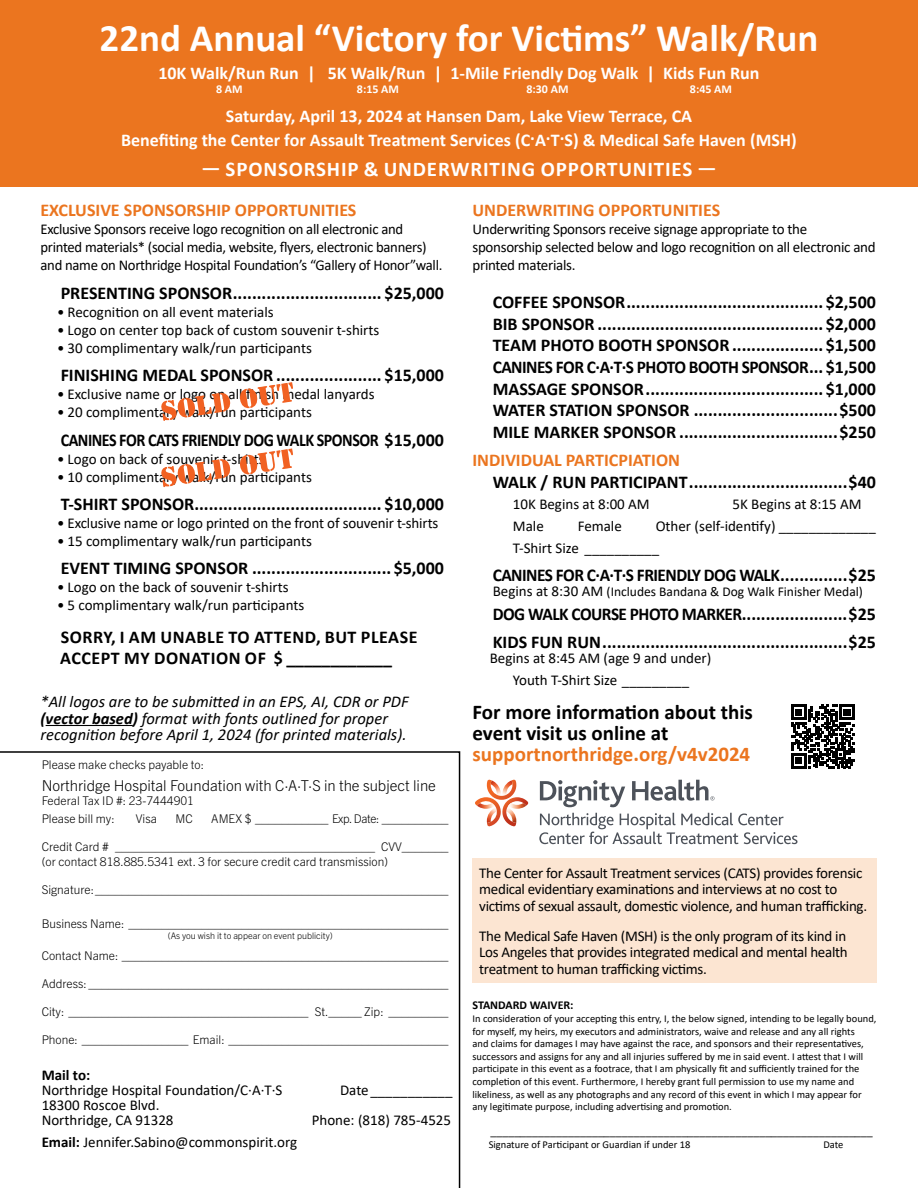
<style>
.page{position:relative;width:918px;height:1188px;background:#fff}
.page>*{position:absolute;margin:0;border:0;box-sizing:border-box;transform-origin:0 0}
.t1{font:700 39px "Calibri";color:#fff}
.t2{font:700 21px/21px "Calibri";color:#000}
.t3{font:700 21px "Calibri";letter-spacing:.04em;color:#fff}
.t4{font:700 21px "Calibri";color:#eb751f}
.t5{font:700 18px/21.6px "Calibri";color:#000;text-align:justify}
.t6{font:700 18px/23.7px "Calibri";color:#fff;text-align:center}
.t7{font:700 18px/28.3px "Calibri";letter-spacing:-.03em;color:#000;scale:.96 1}
.t8{font:700 18px "Calibri";color:#eb751f}
.t9{font:700 18px/21px "Calibri";letter-spacing:.03em;color:#000}
.t10{font:700 18px "Calibri";letter-spacing:-.03em;color:#000;scale:.89 1}
.t11{font:italic 16.5px/16.5px "Calibri";color:#000}
.t12{font:15px/18px "Calibri";letter-spacing:-.01em;color:#000}
.t13{font:300 15px "Trade Gothic Next LT Pro";color:#000}
.t14{font:700 15px "Calibri";color:#000}
.t15{font:13.5px "Calibri";color:#000}
.t16{font:300 12px/18px "Trade Gothic Next LT Pro";color:#000}
.t17{font:12px "Calibri";color:#000}
.t18{font:300 12px "Trade Gothic Next LT Pro";letter-spacing:-.03em;color:#000}
.t19{font:700 12px "Calibri";color:#fff}
.t20{font:700 12px "Calibri";color:#000}
.t21{font:10.5px/12.6px "Calibri";color:#000}
.t22{font:300 9px "Trade Gothic Next LT Pro";color:#000}
.s1{font-weight:700}
.s2{font-size:15px}
</style>
<div class="page">
<div style="left:0;top:0;width:918px;height:187px;background:#eb751f"></div>
<hr style="left:46px;top:725px;width:87px;height:1px;background:#000">
<img style="left:475px;top:797px;width:53px;height:30px">
<img style="left:487px;top:779px;width:29px;height:21px">
<img style="left:508px;top:803px;width:18px;height:6px">
<svg style="left:540px;top:780px;width:85px;height:27px"></svg>
<svg style="left:539px;top:813px;width:259px;height:31px"></svg>
<svg style="left:632px;top:780px;width:82px;height:21px"></svg>
<div style="left:472px;top:858px;width:406px;height:124px;background:#fce5d2"></div>
<svg style="left:0;top:751px;width:460px;height:437px"></svg>
<svg style="left:791px;top:705px;width:64px;height:63px"></svg>
<svg style="left:161px;top:393px;width:70px;height:28px"></svg>
<svg style="left:239px;top:382px;width:54px;height:27px"></svg>
<svg style="left:161px;top:459px;width:70px;height:28px"></svg>
<svg style="left:239px;top:448px;width:54px;height:27px"></svg>
<h1 class="t1" style="left:100px;top:10px;width:720px">22nd Annual “Victory for Victims” Walk/Run</h1>
<p class="t6" style="left:158px;top:61px;width:603px">10K Walk/Run Run | 5K Walk/Run | 1-Mile Friendly Dog Walk | Kids Fun Run</p>
<p class="t19" style="left:216px;top:81px;width:28px">8 AM</p>
<p class="t19" style="left:357px;top:81px;width:44px">8:15 AM</p>
<p class="t19" style="left:526px;top:81px;width:44px">8:30 AM</p>
<p class="t19" style="left:690px;top:81px;width:44px">8:45 AM</p>
<p class="t6" style="left:121px;top:104px;width:677px">Saturday, April 13, 2024 at Hansen Dam, Lake View Terrace, CA<br>Benefiting the Center for Assault Treatment Services (C∙A∙T∙S) &amp; Medical Safe Haven (MSH)</p>
<h2 class="t3" style="left:201px;top:154px;width:517px">— SPONSORSHIP &amp; UNDERWRITING OPPORTUNITIES —</h2>
<p class="t8" style="left:40px;top:198px;width:318px">EXCLUSIVE SPONSORSHIP OPPORTUNITIES</p>
<p class="t12" style="left:40px;top:220px;width:403px">Exclusive Sponsors receive logo recognition on all electronic and printed materials* (social media, website, flyers, electronic banners) and name on Northridge Hospital Foundation’s “Gallery of Honor”wall.</p>
<p class="t5" style="left:61px;top:282px;width:385px">PRESENTING SPONSOR............................... $25,000</p>
<p class="t12" style="left:57px;top:302px;width:218px">• Recognition on all event materials</p>
<p class="t12" style="left:57px;top:320px;width:324px">• Logo on center top back of custom souvenir t-shirts</p>
<p class="t12" style="left:57px;top:338px;width:256px">• 30 complimentary walk/run participants</p>
<p class="t5" style="left:61px;top:364px;width:385px">FINISHING MEDAL SPONSOR ...................... $15,000</p>
<p class="t12" style="left:57px;top:385px;width:319px">• Exclusive name or logo on all finish medal lanyards</p>
<p class="t12" style="left:57px;top:403px;width:256px">• 20 complimentary walk/run participants</p>
<p class="t10" style="left:61px;top:427px;width:432px">CANINES FOR CATS FRIENDLY DOG WALK SPONSOR $15,000</p>
<p class="t12" style="left:57px;top:449px;width:209px">• Logo on back of souvenir t-shirts</p>
<p class="t12" style="left:57px;top:467px;width:256px">• 10 complimentary walk/run participants</p>
<p class="t5" style="left:61px;top:493px;width:385px">T-SHIRT SPONSOR....................................... $10,000</p>
<p class="t12" style="left:57px;top:514px;width:383px">• Exclusive name or logo printed on the front of souvenir t-shirts</p>
<p class="t12" style="left:57px;top:532px;width:256px">• 15 complimentary walk/run participants</p>
<p class="t5" style="left:61px;top:557px;width:385px">EVENT TIMING SPONSOR ............................. $5,000</p>
<p class="t12" style="left:57px;top:578px;width:233px">• Logo on the back of souvenir t-shirts</p>
<p class="t12" style="left:57px;top:596px;width:249px">• 5 complimentary walk/run participants</p>
<p class="t9" style="left:60px;top:626px;width:359px">SORRY, I AM UNABLE TO ATTEND, BUT PLEASE<br>ACCEPT MY DONATION OF $ ____________</p>
<p class="t11" style="left:40px;top:693px;width:370px">*All logos are to be submitted in an EPS, AI, CDR or PDF <span class="s1">(vector based)</span> format with fonts outlined for proper recognition before April 1, 2024 (for printed materials).</p>
<p class="t8" style="left:472px;top:198px;width:249px">UNDERWRITING OPPORTUNITIES</p>
<p class="t12" style="left:472px;top:220px;width:405px">Underwriting Sponsors receive signage appropriate to the sponsorship selected below and logo recognition on all electronic and printed materials.</p>
<p class="t5" style="left:493px;top:291px;width:385px">COFFEE SPONSOR.........................................$2,500<br>BIB SPONSOR ............................................... $2,000<br>TEAM PHOTO BOOTH SPONSOR................... $1,500<br>CANINES FOR C·A·T·S PHOTO BOOTH SPONSOR... $1,500<br>MASSAGE SPONSOR..................................... $1,000<br>WATER STATION SPONSOR ..............................$500<br>MILE MARKER SPONSOR .................................$250</p>
<p class="t8" style="left:473px;top:448px;width:209px">INDIVIDUAL PARTICPIATION</p>
<p class="t5" style="left:493px;top:471px;width:385px">WALK / RUN PARTICIPANT.................................$40</p>
<p class="t12" style="left:513px;top:495px;width:138px">10K Begins at 8:00 AM</p>
<p class="t12" style="left:732px;top:495px;width:131px">5K Begins at 8:15 AM</p>
<p class="t12" style="left:513px;top:517px;width:32px">Male</p>
<p class="t12" style="left:578px;top:517px;width:46px">Female</p>
<p class="t12" style="left:513px;top:515px;width:364px;line-height:21.6px;text-indent:143px">Other (self-identify) _____________<br>T-Shirt Size __________</p>
<p class="t7" style="left:493px;top:561px;width:401px">CANINES FOR C·A·T·S FRIENDLY DOG WALK..............$25</p>
<p class="t15" style="left:493px;top:582px;width:372px"><span class="s2">Begins at 8:30 AM</span> (Includes Bandana &amp; Dog Walk Finisher Medal)</p>
<p class="t7" style="left:493px;top:599px;width:401px">DOG WALK COURSE PHOTO MARKER......................$25<br>KIDS FUN RUN...................................................$25</p>
<p class="t12" style="left:490px;top:647px;width:223px;line-height:21.6px;text-align:center">Begins at 8:45 AM (age 9 and under)<br>Youth T-Shirt Size _________</p>
<h2 class="t2" style="left:472px;top:702px;width:282px">For more information about this event visit us online at</h2>
<h2 class="t4" style="left:472px;top:739px;width:279px">supportnorthridge.org/v4v2024</h2>
<p class="t16" style="left:42px;top:755px;width:164px">Please make checks payable to:</p>
<p class="t13" style="left:42px;top:775px;width:396px">Northridge Hospital Foundation with C∙A∙T∙S in the subject line</p>
<p class="t16" style="left:42px;top:791px;width:154px">Federal Tax ID #: 23-7444901<br>Please bill my:</p>
<p class="t16" style="left:136px;top:809px;width:22px">Visa</p>
<p class="t16" style="left:175px;top:809px;width:19px">MC</p>
<p class="t18" style="left:211px;top:811px;width:239px">AMEX $ ___________ Exp. Date: __________</p>
<p class="t16" style="left:42px;top:839px;width:408px;line-height:14.4px">Credit Card # _______________________________________ CVV_______ (or contact 818.885.5341 ext. 3 for secure credit card transmission)</p>
<p class="t16" style="left:42px;top:880px;width:408px">Signature:_____________________________________________________</p>
<p class="t16" style="left:42px;top:914px;width:408px">Business Name: ________________________________________________</p>
<p class="t22" style="left:168px;top:930px;width:166px">(As you wish it to appear on event publicity)</p>
<p class="t16" style="left:42px;top:946px;width:408px">Contact Name: _________________________________________________</p>
<p class="t16" style="left:42px;top:974px;width:408px">Address:______________________________________________________</p>
<p class="t16" style="left:42px;top:1002px;width:408px">City: ____________________________________ St._____ Zip: _________</p>
<p class="t16" style="left:42px;top:1030px;width:408px">Phone: ________________ Email: _________________________________</p>
<p class="t14" style="left:42px;top:1065px;width:50px">Mail to:</p>
<p class="t12" style="left:42px;top:1081px;width:242px">Northridge Hospital Foundation/C∙A∙T∙S</p>
<p class="t12" style="left:340px;top:1081px;width:114px">Date___________</p>
<p class="t12" style="left:42px;top:1097px;width:133px;line-height:15px">18300 Roscoe Blvd.<br>Northridge, CA 91328</p>
<p class="t12" style="left:479px;top:864px;width:389px;line-height:16.5px">The Center for Assault Treatment services (CATS) provides forensic medical evidentiary examinations and interviews at no cost to victims of sexual assault, domestic violence, and human trafficking.</p>
<p class="t12" style="left:479px;top:927px;width:370px;line-height:16.5px;text-align:justify">The Medical Safe Haven (MSH) is the only program of its kind in Los Angeles that provides integrated medical and mental health treatment to human trafficking victims.</p>
<p class="t20" style="left:472px;top:997px;width:103px">STANDARD WAIVER:</p>
<p class="t21" style="left:472px;top:1012px;width:406px">In consideration of your accepting this entry, I, the below signed, intending to be legally bound, for myself, my heirs, my executors and administrators, waive and release and any all rights<br>and claims for damages I may have against the race, and sponsors and their representatives, successors and assigns for any and all injuries suffered by me in said event. I attest that I will participate in this event as a footrace, that I am physically fit and sufficiently trained for the completion of this event. Furthermore, I hereby grant full permission to use my name and likeliness, as well as any photographs and any record of this event in which I may appear for any legitimate purpose, including advertising and promotion.</p>
<p class="t17" style="left:490px;top:1123px;width:384px">________________________________________________________________</p>
<p class="t21" style="left:489px;top:1137px;width:203px">Signature of Participant or Guardian if under 18</p>
<p class="t21" style="left:824px;top:1137px;width:22px">Date</p>
<p class="t12" style="left:312px;top:1111px;width:141px">Phone: (818) 785-4525</p>
<p class="t12" style="left:42px;top:1133px;width:257px"><span class="s1">Email:</span> Jennifer.Sabino@commonspirit.org</p>
</div>
